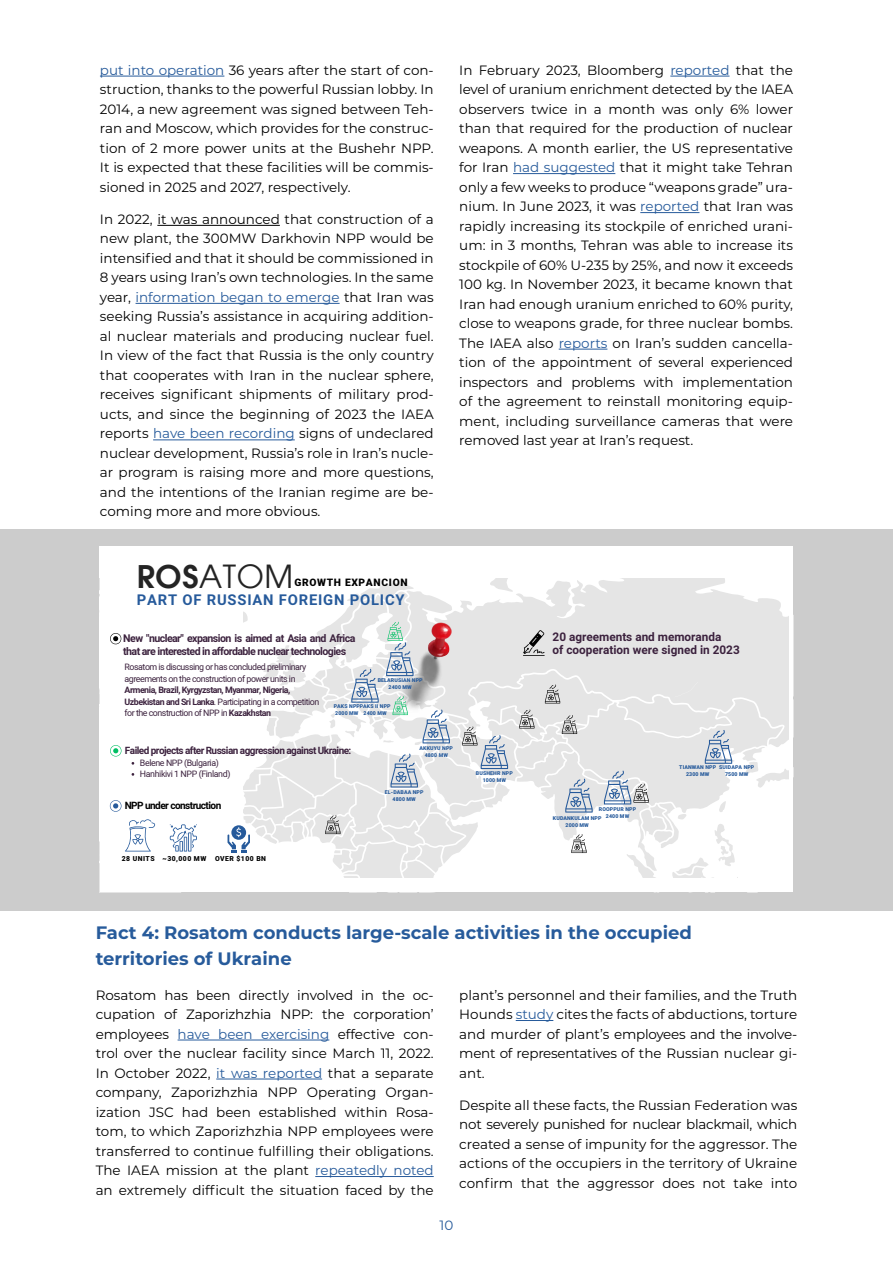
<style>
.page{position:relative;width:893px;height:1263px;background:#fff}
.page>*{position:absolute;margin:0;border:0;box-sizing:border-box;transform-origin:0 0}
.t1{font:31.2px "Te X Gyre Adventor";color:#242424}
.t2{font:700 18px/25.5px "Montserrat";color:#275b9b}
.t3{font:700 14.7px "Mardoto";letter-spacing:.055em;color:#265a9b}
.t4{font:13.5px/19.5px "Montserrat";color:#000;text-align:justify}
.t5{font:13.5px "Montserrat";color:#275b9b}
.t6{font:700 11.85px/13.6px "Mardoto";color:#3c223e}
.t7{font:700 10.65px/13.2px "Mardoto";letter-spacing:-.055em;color:#3c223e}
.t8{font:900 10.2px "Mardoto";letter-spacing:.065em;color:#000}
.t9{font:700 10.05px "Mardoto";letter-spacing:-.055em;color:#3c223e}
.t10{font:700 10.05px "Mardoto";letter-spacing:-.055em;color:#000}
.t11{font:8.85px/11.1px "Mardoto";letter-spacing:-.055em;color:#3c223e}
.t12{font:700 8.85px/11.6px "Mardoto";letter-spacing:-.055em;color:#3c223e}
.t13{font:900 6.9px "Mardoto";letter-spacing:.065em;color:#000}
.t14{font:900 5.25px/7.1px "Mardoto";letter-spacing:.02em;color:#265a9b;text-align:center}
.s1{color:#275b9b}
.s2{font-weight:700}
.s3{font-weight:400}
</style>
<div class="page">
<div style="left:0;top:529px;width:893px;height:381px;background:#ccc"></div>
<hr style="left:100px;top:76px;width:124px;height:1px;background:#275b9b">
<hr style="left:157px;top:225px;width:123px;height:1px;background:#000">
<hr style="left:136px;top:303px;width:204px;height:1px;background:#275b9b">
<hr style="left:153px;top:439px;width:142px;height:1px;background:#275b9b">
<hr style="left:670px;top:76px;width:59px;height:1px;background:#275b9b">
<hr style="left:513px;top:173px;width:102px;height:1px;background:#275b9b">
<hr style="left:640px;top:212px;width:59px;height:1px;background:#275b9b">
<hr style="left:559px;top:349px;width:48px;height:1px;background:#275b9b">
<svg style="left:100px;top:546px;width:693px;height:346px;background:#f0f0f1"></svg>
<hr style="left:178px;top:1040px;width:151px;height:1px;background:#275b9b">
<hr style="left:216px;top:1079px;width:106px;height:1px;background:#275b9b">
<hr style="left:315px;top:1176px;width:119px;height:1px;background:#275b9b">
<hr style="left:516px;top:1020px;width:37px;height:1px;background:#275b9b">
<p class="t4" style="left:100px;top:60px;width:335px"><span class="s1">put into operation</span> 36 years after the start of con&shy;struction, thanks to the powerful Russian lobby. In 2014, a new agreement was signed between Teh&shy;ran and Moscow, which provides for the construc&shy;tion of 2 more power units at the Bushehr NPP.<br>It is expected that these facilities will be commis&shy;sioned in 2025 and 2027, respectively.</p>
<p class="t4" style="left:100px;top:209px;width:335px">In 2022, it was announced that construction of a new plant, the 300MW Darkhovin NPP would be intensified and that it should be commissioned in 8 years using Iran’s own technologies. In the same year, <span class="s1">information began to emerge</span> that Iran was seeking Russia’s assistance in acquiring addition&shy;al nuclear materials and producing nuclear fuel.<br>In view of the fact that Russia is the only country that cooperates with Iran in the nuclear sphere, receives significant shipments of military prod&shy;ucts, and since the beginning of 2023 the IAEA reports <span class="s1">have been recording</span> signs of undeclared nuclear development, Russia’s role in Iran’s nucle&shy;ar program is raising more and more questions, and the intentions of the Iranian regime are be&shy;coming more and more obvious.</p>
<h1 class="t1" style="left:137px;top:552px;width:158px"><span class="s2">ROS</span>ATOM</h1>
<p class="t8" style="left:294px;top:575px;width:115px">GROWTH EXPANCION</p>
<p class="t3" style="left:137px;top:590px;width:269px">PART OF RUSSIAN FOREIGN POLICY</p>
<p class="t7" style="left:123px;top:631px;width:234px">New "nuclear" expansion is aimed at Asia and Africa that are interested in affordable nuclear technologies</p>
<p class="t11" style="left:125px;top:661px;width:183px;line-height:11.6px">Rosatom is discussing or has concluded preliminary agreements on the construction of power units in</p>
<p class="t12" style="left:125px;top:684px;width:196px">Armenia, Brazil, Kyrgyzstan, Myanmar, Nigeria,<br>Uzbekistan and Sri Lanka<span class="s3">. Participating in a competition for the construction of NPP in</span> Kazakhstan</p>
<p class="t14" style="left:378px;top:677px;width:46px">BELARUSIAN NPP<br>2400 MW</p>
<p class="t14" style="left:334px;top:703px;width:58px;text-align:left">PAKS NPPPAKS II NPP<br>2000 MW</p>
<p class="t14" style="left:364px;top:710px;width:25px">2400 MW</p>
<p class="t4" style="left:459px;top:60px;width:335px">In February 2023, Bloomberg <span class="s1">reported</span> that the level of uranium enrichment detected by the IAEA observers twice in a month was only 6% lower than that required for the production of nuclear weapons. A month earlier, the US representative for Iran <span class="s1">had suggested</span> that it might take Tehran only a few weeks to produce “weapons grade” ura&shy;nium. In June 2023, it was <span class="s1">reported</span> that Iran was rapidly increasing its stockpile of enriched urani&shy;um: in 3 months, Tehran was able to increase its stockpile of 60% U-235 by 25%, and now it exceeds 100 kg. In November 2023, it became known that Iran had enough uranium enriched to 60% purity, close to weapons grade, for three nuclear bombs.<br>The IAEA also <span class="s1">reports</span> on Iran’s sudden cancella&shy;tion of the appointment of several experienced inspectors and problems with implementation of the agreement to reinstall monitoring equip&shy;ment, including surveillance cameras that were removed last year at Iran’s request.</p>
<p class="t6" style="left:552px;top:629px;width:189px">20 agreements and memoranda<br>of cooperation were signed in 2023</p>
<p class="t9" style="left:125px;top:744px;width:228px">Failed projects after Russian aggression against Ukraine:</p>
<p class="t11" style="left:140px;top:757px;width:92px">Belene NPP (Bulgaria)<br>Hanhikivi 1 NPP (Finland)</p>
<p class="t10" style="left:125px;top:799px;width:98px">NPP under construction</p>
<p class="t13" style="left:122px;top:854px;width:86px">28 UNITS ~30,000 MW</p>
<p class="t13" style="left:215px;top:854px;width:52px">OVER $100 BN</p>
<p class="t14" style="left:420px;top:745px;width:35px">AKKUYU NPP<br>4800 MW</p>
<p class="t14" style="left:385px;top:789px;width:40px">EL-DABAA NPP<br>4800 MW</p>
<p class="t14" style="left:476px;top:770px;width:38px">BUSHEHR NPP<br>1000 MW</p>
<p class="t14" style="left:599px;top:805px;width:39px">ROOPPUR NPP<br>2400 MW</p>
<p class="t14" style="left:553px;top:814px;width:50px">KUDANKULAM NPP<br>2000 MW</p>
<p class="t14" style="left:719px;top:764px;width:37px">SUIDAPA NPP<br>7500 MW</p>
<p class="t14" style="left:679px;top:764px;width:38px">TIANWAN NPP<br>2300 MW</p>
<h2 class="t2" style="left:96px;top:919px;width:598px">Fact 4: Rosatom conducts large-scale activities in the occupied territories of Ukraine</h2>
<p class="t4" style="left:96px;top:985px;width:340px">Rosatom has been directly involved in the oc&shy;cupation of Zaporizhzhia NPP: the corporation’ employees <span class="s1">have been exercising</span> effective con&shy;trol over the nuclear facility since March 11, 2022.<br>In October 2022, <span class="s1">it was reported</span> that a separate company, Zaporizhzhia NPP Operating Organ&shy;ization JSC had been established within Rosa&shy;tom, to which Zaporizhzhia NPP employees were transferred to continue fulfilling their obligations.<br>The IAEA mission at the plant <span class="s1">repeatedly noted </span>an extremely difficult the situation faced by the</p>
<p class="t4" style="left:459px;top:985px;width:340px">plant’s personnel and their families, and the Truth Hounds <span class="s1">study</span> cites the facts of abductions, torture and murder of plant’s employees and the involve&shy;ment of representatives of the Russian nuclear gi&shy;ant.</p>
<p class="t4" style="left:459px;top:1095px;width:340px">Despite all these facts, the Russian Federation was not severely punished for nuclear blackmail, which created a sense of impunity for the aggressor. The actions of the occupiers in the territory of Ukraine confirm that the aggressor does not take into</p>
<p class="t5" style="left:440px;top:1216px;width:15px">10</p>
</div>
